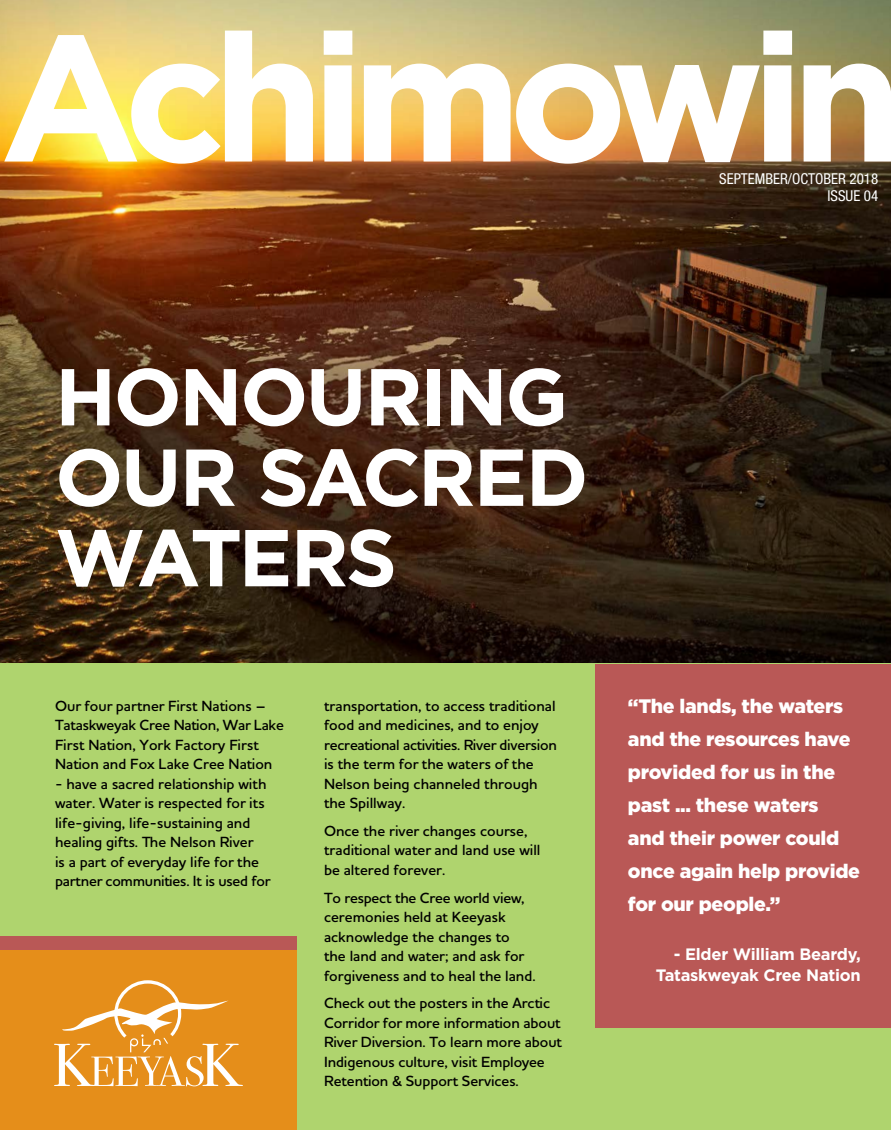
<style>
.page{position:relative;width:891px;height:1130px;background:#fff}
.page>*{position:absolute;margin:0;border:0;box-sizing:border-box;transform-origin:0 0}
.t1{font:700 179.4px "Gotham";letter-spacing:-.075em;color:#fff}
.t2{font:700 80.4px/80.4px "Gotham";letter-spacing:-.035em;color:#fff}
.t3{font:900 19.5px/33px "Gotham";letter-spacing:-.015em;color:#fff}
.t4{font:700 16.5px/21px "Gotham";letter-spacing:-.015em;color:#fff;text-align:right}
.t5{font:600 15px/19.5px "MH Houschka Std";color:#000}
.t6{font:condensed 15px/16.5px "Helvetica Neue LT Std";color:#fff;text-align:right}
</style>
<div class="page">
<img style="left:0;top:0;width:891px;height:664px">
<div style="left:0;top:664px;width:891px;height:465px;background:#afd46e"></div>
<div style="left:595px;top:664px;width:296px;height:363px;background:#b95856"></div>
<div style="left:0;top:949px;width:297px;height:180px;background:#e58e1a"></div>
<svg style="left:54px;top:980px;width:189px;height:106px"></svg>
<div style="left:0;top:936px;width:297px;height:13px;background:#b95856"></div>
<h1 class="t1" style="left:0;top:-21px;width:905px">Achimowin</h1>
<p class="t6" style="left:719px;top:171px;width:161px">SEPTEMBER/OCTOBER 2018<br>ISSUE 04</p>
<h2 class="t2" style="left:55px;top:356px;width:535px">HONOURING<br>OUR SACRED<br>WATERS</h2>
<p class="t5" style="left:55px;top:695px;width:230px">Our four partner First Nations –<br>Tataskweyak Cree Nation, War Lake<br>First Nation, York Factory First<br>Nation and Fox Lake Cree Nation</p>
<p class="t5" style="left:55px;top:773px;width:217px">- have a sacred relationship with water. Water is respected for its life-giving, life-sustaining and healing gifts. The Nelson River<br>is a part of everyday life for the partner communities. It is used for</p>
<p class="t5" style="left:324px;top:695px;width:235px">transportation, to access traditional food and medicines, and to enjoy recreational activities. River diversion is the term for the waters of the<br>Nelson being channeled through the Spillway.</p>
<p class="t5" style="left:324px;top:820px;width:218px">Once the river changes course, traditional water and land use will be altered forever.</p>
<p class="t5" style="left:324px;top:887px;width:213px">To respect the Cree world view, ceremonies held at Keeyask acknowledge the changes to<br>the land and water; and ask for forgiveness and to heal the land.</p>
<p class="t5" style="left:324px;top:993px;width:240px">Check out the posters in the Arctic Corridor for more information about River Diversion. To learn more about Indigenous culture, visit Employee Retention &amp; Support Services.</p>
<h3 class="t3" style="left:628px;top:689px;width:234px">“The lands, the waters and the resources have provided for us in the past ... these waters and their power could once again help provide for our people.”</h3>
<p class="t4" style="left:656px;top:943px;width:206px">- Elder William Beardy,<br>Tataskweyak Cree Nation</p>
</div>
